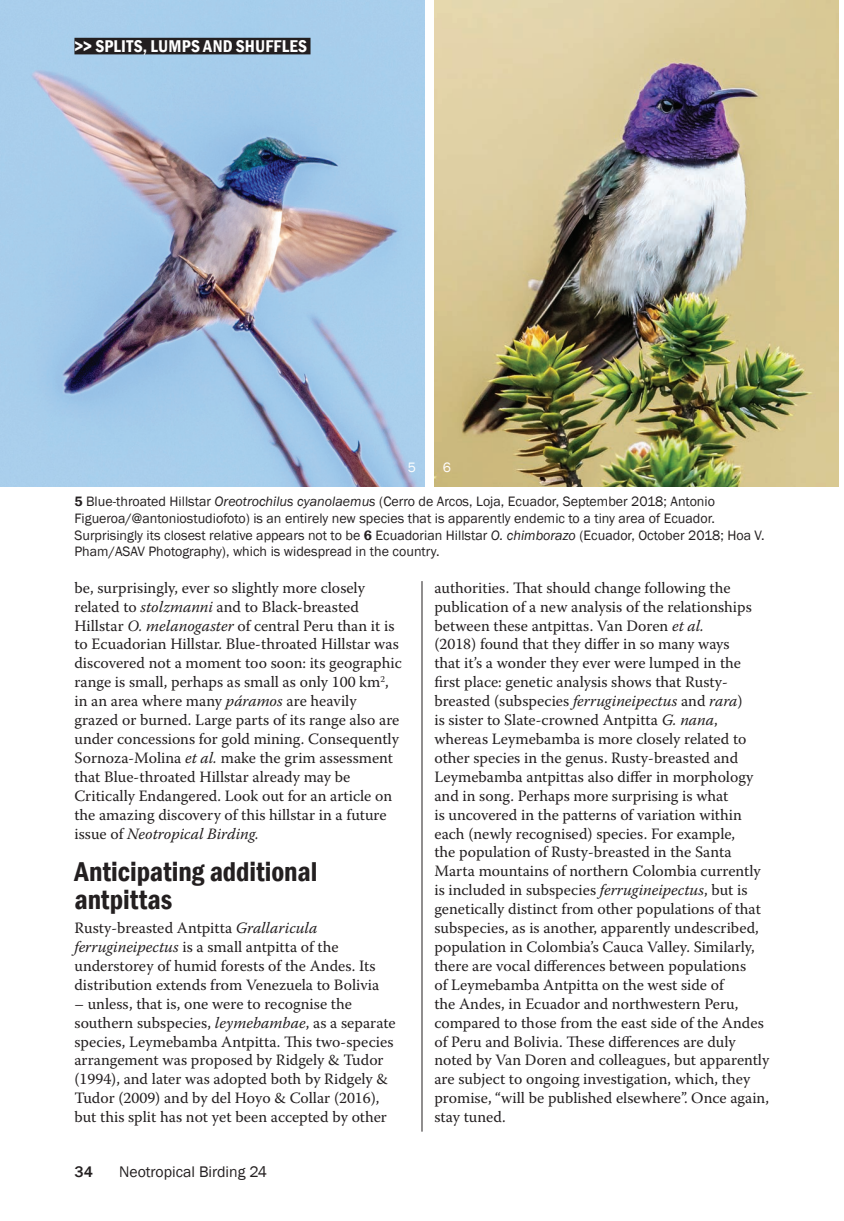
<style>
.page{position:relative;width:844px;height:1221px;background:#fff}
.page>*{position:absolute;margin:0;border:0;box-sizing:border-box;transform-origin:0 0}
.t1{font:600 condensed 28px/28.3px "Franklin Gothic";letter-spacing:-.005em;color:#231f20}
.t2{font:600 condensed 17.5px "Franklin Gothic";letter-spacing:.015em;color:#fff}
.t3{font:15.75px/18.9px "Warnock Pro";color:#231f20}
.t4{font:15.75px "Franklin Gothic";color:#231f20}
.t5{font:500 15.75px "Franklin Gothic";color:#231f20}
.t6{font:14px/16.6px "Franklin Gothic";color:#231f20}
.t7{font:14px "Franklin Gothic";color:#fff}
.s1{font-weight:600}
.s2{font-style:italic}
</style>
<div class="page">
<hr style="left:421px;top:581px;width:1px;height:550px;background:#231f20">
<img style="left:0;top:0;width:424px;height:486px">
<img style="left:434px;top:0;width:404px;height:486px">
<div style="left:74px;top:38px;width:236px;height:16px;background:#231f20"></div>
<p class="t2" style="left:74px;top:34px;width:234px">&gt;&gt; SPLITS, LUMPS AND SHUFFLES</p>
<p class="t7" style="left:408px;top:458px;width:10px">5</p>
<p class="t7" style="left:442px;top:458px;width:10px">6</p>
<p class="t6" style="left:74px;top:493px;width:691px"><span class="s1">5</span> Blue-throated Hillstar <span class="s2">Oreotrochilus cyanolaemus</span> (Cerro de Arcos, Loja, Ecuador, September 2018; Antonio Figueroa/@antoniostudiofoto) is an entirely new species that is apparently endemic to a tiny area of Ecuador.<br>Surprisingly its closest relative appears not to be <span class="s1">6</span> Ecuadorian Hillstar <span class="s2">O. chimborazo</span> (Ecuador, October 2018; Hoa V.<br>Pham/ASAV Photography), which is widespread in the country.</p>
<p class="t3" style="left:74px;top:577px;width:329px">be, surprisingly, ever so slightly more closely related to <span class="s2">stolzmanni</span> and to Black-breasted Hillstar <span class="s2">O. melanogaster</span> of central Peru than it is to Ecuadorian Hillstar. Blue-throated Hillstar was discovered not a moment too soon: its geographic range is small, perhaps as small as only 100 km<sup>2</sup>, in an area where many <span class="s2">páramos</span> are heavily grazed or burned. Large parts of its range also are under concessions for gold mining. Consequently Sornoza-Molina <span class="s2">et al.</span> make the grim assessment that Blue-throated Hillstar already may be Critically Endangered. Look out for an article on the amazing discovery of this hillstar in a future issue of <span class="s2">Neotropical Birding.</span></p>
<h1 class="t1" style="left:74px;top:857px;width:244px">Anticipating additional antpittas</h1>
<p class="t3" style="left:74px;top:918px;width:306px">Rusty-breasted Antpitta <span class="s2">Grallaricula ferrugineipectus</span> is a small antpitta of the understorey of humid forests of the Andes. Its distribution extends from Venezuela to Bolivia</p>
<p class="t3" style="left:74px;top:993px;width:322px">– unless, that is, one were to recognise the southern subspecies, <span class="s2">leymebambae</span>, as a separate species, Leymebamba Antpitta. This two-species arrangement was proposed by Ridgely &amp; Tudor (1994), and later was adopted both by Ridgely &amp; Tudor (2009) and by del Hoyo &amp; Collar (2016), but this split has not yet been accepted by other</p>
<p class="t5" style="left:74px;top:1161px;width:20px">34</p>
<p class="t4" style="left:119px;top:1161px;width:149px">Neotropical Birding 24</p>
<p class="t3" style="left:434px;top:577px;width:336px">authorities. That should change following the publication of a new analysis of the relationships between these antpittas. Van Doren <span class="s2">et al.<br></span>(2018) found that they differ in so many ways<br>that it’s a wonder they ever were lumped in the first place: genetic analysis shows that Rusty&shy;breasted (subspecies <span class="s2">ferrugineipectus</span> and <span class="s2">rara</span>)<br>is sister to Slate-crowned Antpitta <span class="s2">G. nana</span>, whereas Leymebamba is more closely related to other species in the genus. Rusty-breasted and Leymebamba antpittas also differ in morphology and in song. Perhaps more surprising is what<br>is uncovered in the patterns of variation within each (newly recognised) species. For example,<br>the population of Rusty-breasted in the Santa Marta mountains of northern Colombia currently is included in subspecies <span class="s2">ferrugineipectus</span>, but is genetically distinct from other populations of that subspecies, as is another, apparently undescribed, population in Colombia’s Cauca Valley. Similarly, there are vocal differences between populations<br>of Leymebamba Antpitta on the west side of<br>the Andes, in Ecuador and northwestern Peru, compared to those from the east side of the Andes of Peru and Bolivia. These differences are duly noted by Van Doren and colleagues, but apparently are subject to ongoing investigation, which, they promise, “will be published elsewhere”. Once again, stay tuned.</p>
</div>
